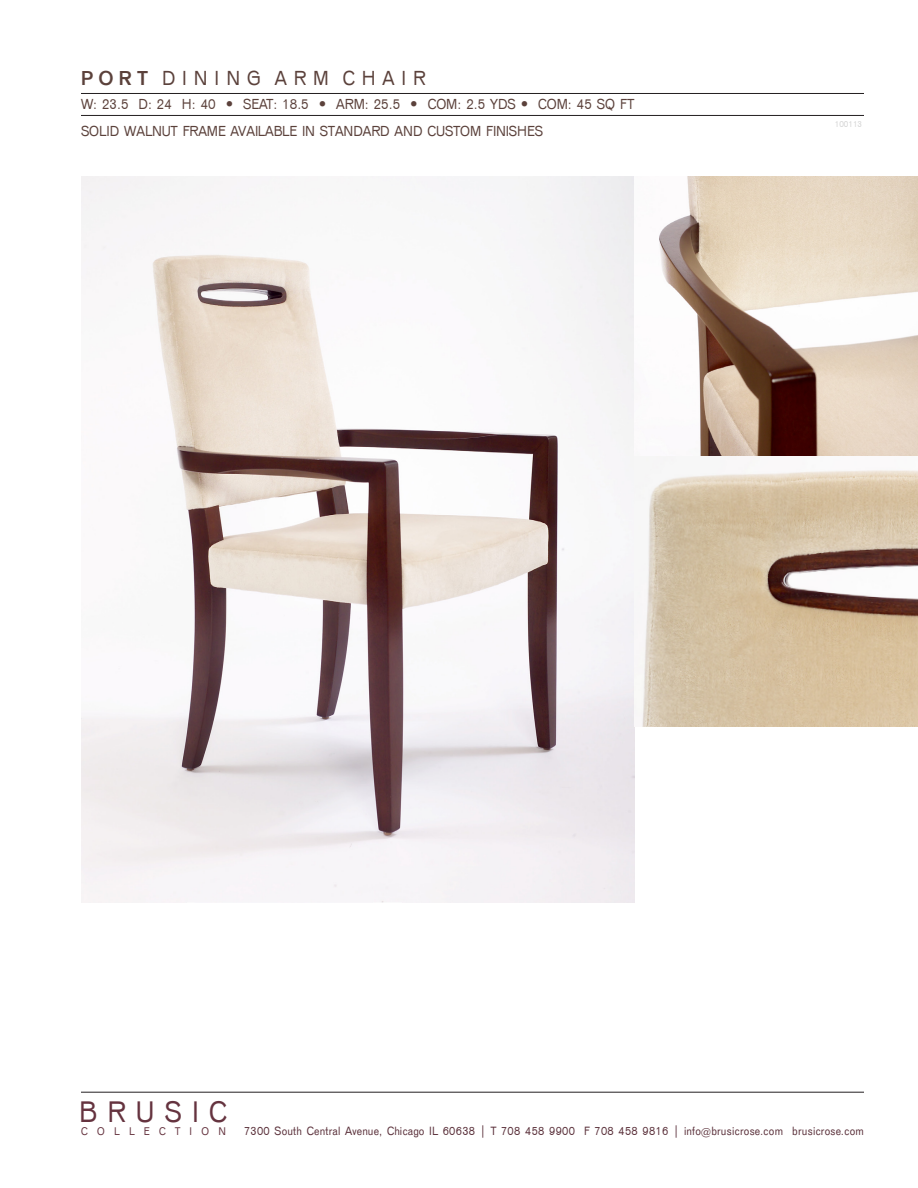
<style>
.page{position:relative;width:918px;height:1188px;background:#fff}
.page>*{position:absolute;margin:0;border:0;box-sizing:border-box;transform-origin:0 0}
.t1{font:300 30.75px "Venus Com";letter-spacing:.335em;color:#65333f}
.t2{font:300 21px "Venus Com";color:#5b413b}
.t3{font:300 15px "Venus Com";color:#5b413b}
.t4{font:300 12.3px "Venus Com";letter-spacing:.025em;color:#5b313b}
.t5{font:300 11.55px "Venus Com";color:#65333f}
.t6{font:300 9px "Venus Com";color:#d3d3d3}
.s1{font-family:"Venus URWTOT";font-weight:700}
</style>
<div class="page">
<hr style="left:81px;top:93px;width:783px;height:1px;background:#231f20">
<hr style="left:81px;top:115px;width:783px;height:1px;background:#231f20">
<hr style="left:81px;top:1092px;width:783px;height:1px;background:#231f20">
<img style="left:81px;top:176px;width:553px;height:727px">
<img style="left:634px;top:176px;width:284px;height:551px">
<p class="t2" style="left:81px;top:67px;width:346px"><span class="s1">P O R T</span> D I N I N G A R M C H A I R</p>
<p class="t3" style="left:81px;top:96px;width:555px">W: 23.5 D: 24 H: 40 • SEAT: 18.5 • ARM: 25.5 • COM: 2.5 YDS • COM: 45 SQ FT</p>
<p class="t3" style="left:81px;top:123px;width:464px">SOLID WALNUT FRAME AVAILABLE IN STANDARD AND CUSTOM FINISHES</p>
<p class="t6" style="left:835px;top:119px;width:29px">100113</p>
<h1 class="t1" style="left:79px;top:1095px;width:149px">BRUSIC</h1>
<p class="t5" style="left:81px;top:1124px;width:146px">C O L L E C T I O N</p>
<p class="t4" style="left:244px;top:1124px;width:621px">7300 South Central Avenue, Chicago IL 60638 | T 708 458 9900 F 708 458 9816 | info@brusicrose.com brusicrose.com</p>
</div>
